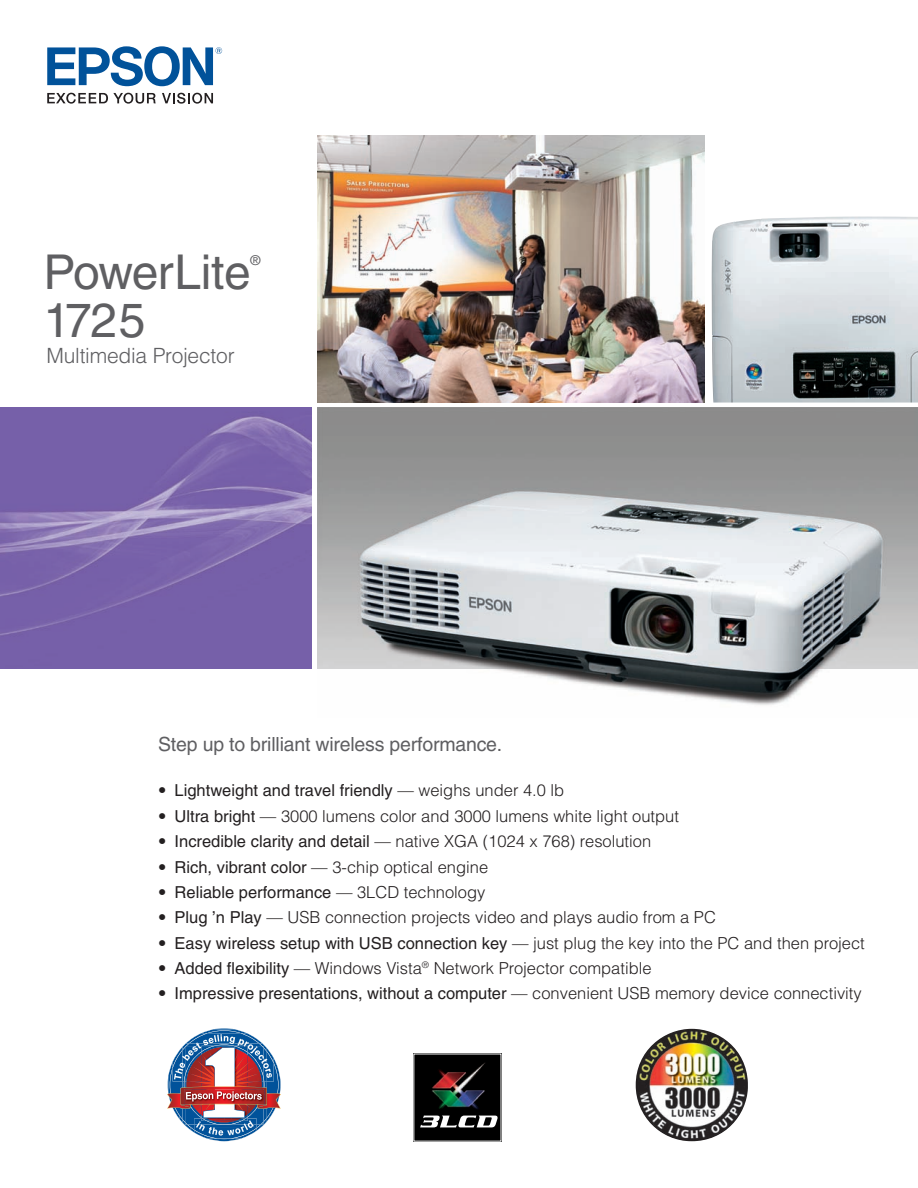
<style>
.page{position:relative;width:918px;height:1188px;background:#fff}
.page>*{position:absolute;margin:0;border:0;box-sizing:border-box;transform-origin:0 0}
.t1{font:48px "Helvetica";letter-spacing:-.02em;color:#5f5f62}
.t2{font:300 21px "Helvetica";letter-spacing:-.01em;color:#5f5f62}
.subtitle_text{font:19.5px "Helvetica";letter-spacing:-.01em;color:#5f5f62}
.Helv_bullets{font:300 16.5px "Helvetica";color:#231f20}
.Helv_bullets-2{font:16.5px "Helvetica";color:#231f20}
.t3{font:13.5px "Helvetica";color:#5f5f62}
.s1{font-weight:300}
.s2{font-weight:400}
</style>
<div class="page">
<img style="left:317px;top:136px;width:388px;height:267px">
<svg style="left:47px;top:93px;width:109px;height:11px"></svg>
<svg style="left:162px;top:93px;width:51px;height:11px"></svg>
<svg style="left:47px;top:46px;width:175px;height:40px"></svg>
<img style="left:712px;top:216px;width:206px;height:187px">
<svg style="left:167px;top:1028px;width:114px;height:113px"></svg>
<img style="left:416px;top:1056px;width:83px;height:83px">
<svg style="left:420px;top:1116px;width:78px;height:11px"></svg>
<img style="left:636px;top:1029px;width:112px;height:112px;border-radius:55px">
<img style="left:0;top:408px;width:311px;height:260px">
<img style="left:496px;top:669px;width:326px;height:36px">
<img style="left:317px;top:408px;width:601px;height:261px">
<p class="t1" style="left:44px;top:244px;width:209px">PowerLite</p>
<p class="t3" style="left:251px;top:252px;width:11px">®</p>
<p class="t1" style="left:44px;top:292px;width:103px">1725</p>
<p class="t2" style="left:46px;top:342px;width:190px">Multimedia Projector</p>
<p class="subtitle_text" style="left:158px;top:733px;width:346px">Step up to brilliant wireless performance.</p>
<p class="Helv_bullets-2" style="left:158px;top:781px;width:408px"><span class="s1">•</span> Lightweight and travel friendly <span class="s1">— weighs under 4.0 lb</span></p>
<p class="Helv_bullets" style="left:158px;top:806px;width:522px">• <span class="s2">Ultra bright</span> — 3000 lumens color and 3000 lumens white light output</p>
<p class="Helv_bullets" style="left:158px;top:831px;width:495px">• <span class="s2">Incredible clarity and detail</span> — native XGA (1024 x 768) resolution</p>
<p class="Helv_bullets" style="left:158px;top:856px;width:332px">• <span class="s2">Rich, vibrant color</span> — 3-chip optical engine</p>
<p class="Helv_bullets-2" style="left:158px;top:883px;width:329px"><span class="s1">•</span> Reliable performance <span class="s1">— 3LCD technology</span></p>
<p class="Helv_bullets" style="left:158px;top:907px;width:559px">• <span class="s2">Plug ’n Play</span> — USB connection projects video and plays audio from a PC</p>
<p class="Helv_bullets" style="left:158px;top:932px;width:708px">• <span class="s2">Easy wireless setup with USB connection key</span> — just plug the key into the PC and then project</p>
<p class="Helv_bullets" style="left:158px;top:958px;width:495px">• <span class="s2">Added flexibility</span> — Windows Vista<sup>®</sup> Network Projector compatible</p>
<p class="Helv_bullets-2" style="left:158px;top:984px;width:705px"><span class="s1">•</span> Impressive presentations, without a computer <span class="s1">— convenient USB memory device connectivity</span></p>
</div>
